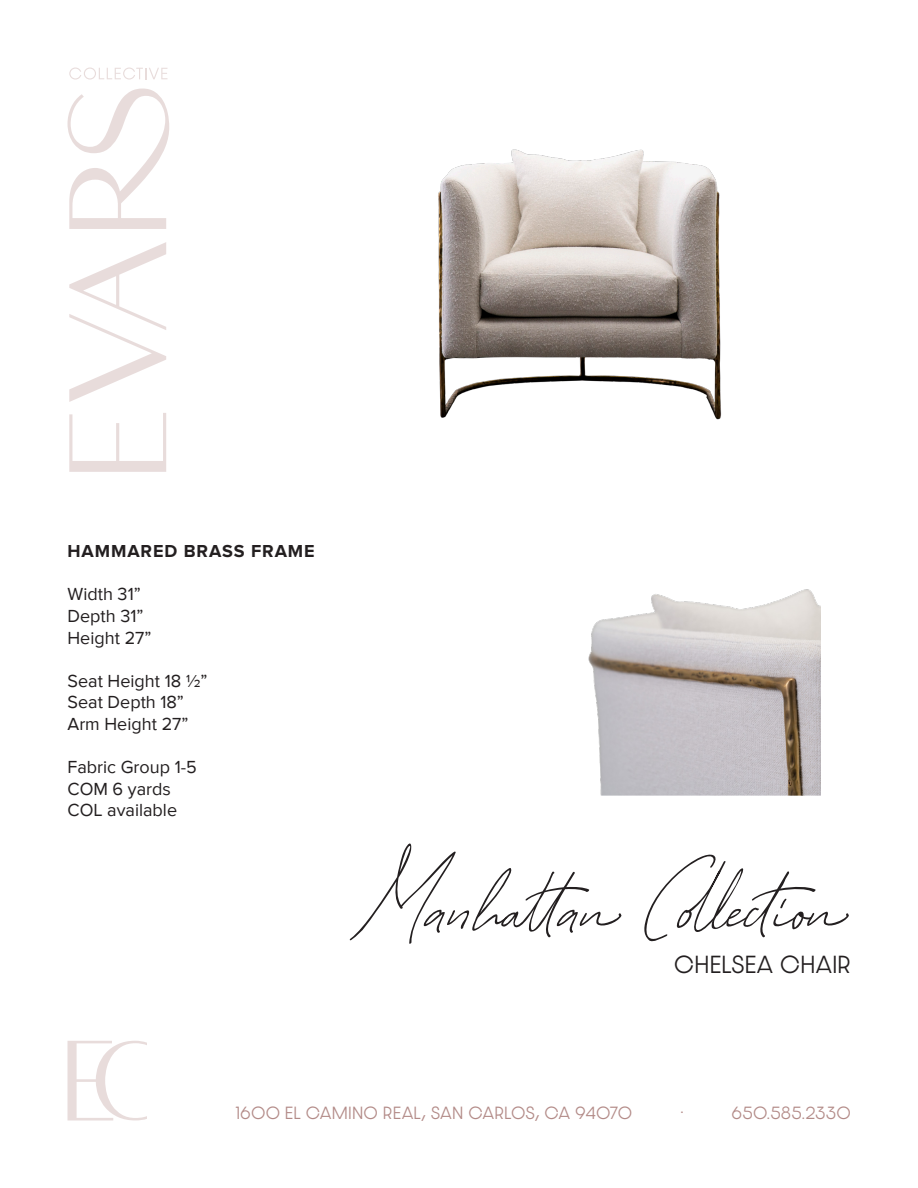
<style>
.page{position:relative;width:918px;height:1188px;background:#fff}
.page>*{position:absolute;margin:0;border:0;box-sizing:border-box;transform-origin:0 0}
.t1{font:150px "Georgia Ballpark Script";color:#231f20}
.t2{font:300 21px "Dazzle Unicase";letter-spacing:.05em;color:#231f20}
.t3{font:18px "Proxima Nova";color:#231f20}
.t4{font:700 18px "Proxima Nova";letter-spacing:.05em;color:#231f20}
.t5{font:300 15px "Dazzle Unicase";letter-spacing:.055em;color:#b38b88}
</style>
<div class="page">
<svg style="left:69px;top:413px;width:97px;height:59px"></svg>
<svg style="left:69px;top:242px;width:97px;height:160px"></svg>
<svg style="left:68px;top:89px;width:101px;height:140px"></svg>
<svg style="left:69px;top:68px;width:98px;height:12px"></svg>
<svg style="left:67px;top:1041px;width:80px;height:80px"></svg>
<img style="left:438px;top:149px;width:284px;height:271px">
<img style="left:588px;top:589px;width:232px;height:207px">
<p class="t4" style="left:68px;top:543px;width:249px">HAMMARED BRASS FRAME</p>
<p class="t3" style="left:68px;top:584px;width:75px">Width 31”</p>
<p class="t3" style="left:68px;top:606px;width:78px">Depth 31”</p>
<p class="t3" style="left:68px;top:627px;width:86px">Height 27”</p>
<p class="t3" style="left:68px;top:670px;width:142px">Seat Height 18 ½”</p>
<p class="t3" style="left:68px;top:692px;width:118px">Seat Depth 18”</p>
<p class="t3" style="left:68px;top:714px;width:123px">Arm Height 27”</p>
<p class="t3" style="left:68px;top:757px;width:131px">Fabric Group 1-5</p>
<p class="t3" style="left:68px;top:778px;width:105px">COM 6 yards</p>
<p class="t3" style="left:68px;top:800px;width:111px">COL available</p>
<p class="t1" style="left:359px;top:837px;width:494px">Manhattan Collection</p>
<p class="t2" style="left:674px;top:949px;width:178px">CHELSEA CHAIR</p>
<p class="t5" style="left:236px;top:1102px;width:398px">1600 EL CAMINO REAL, SAN CARLOS, CA 94070</p>
<p class="t5" style="left:681px;top:1096px;width:4px">.</p>
<p class="t5" style="left:732px;top:1102px;width:120px">650.585.2330</p>
</div>
